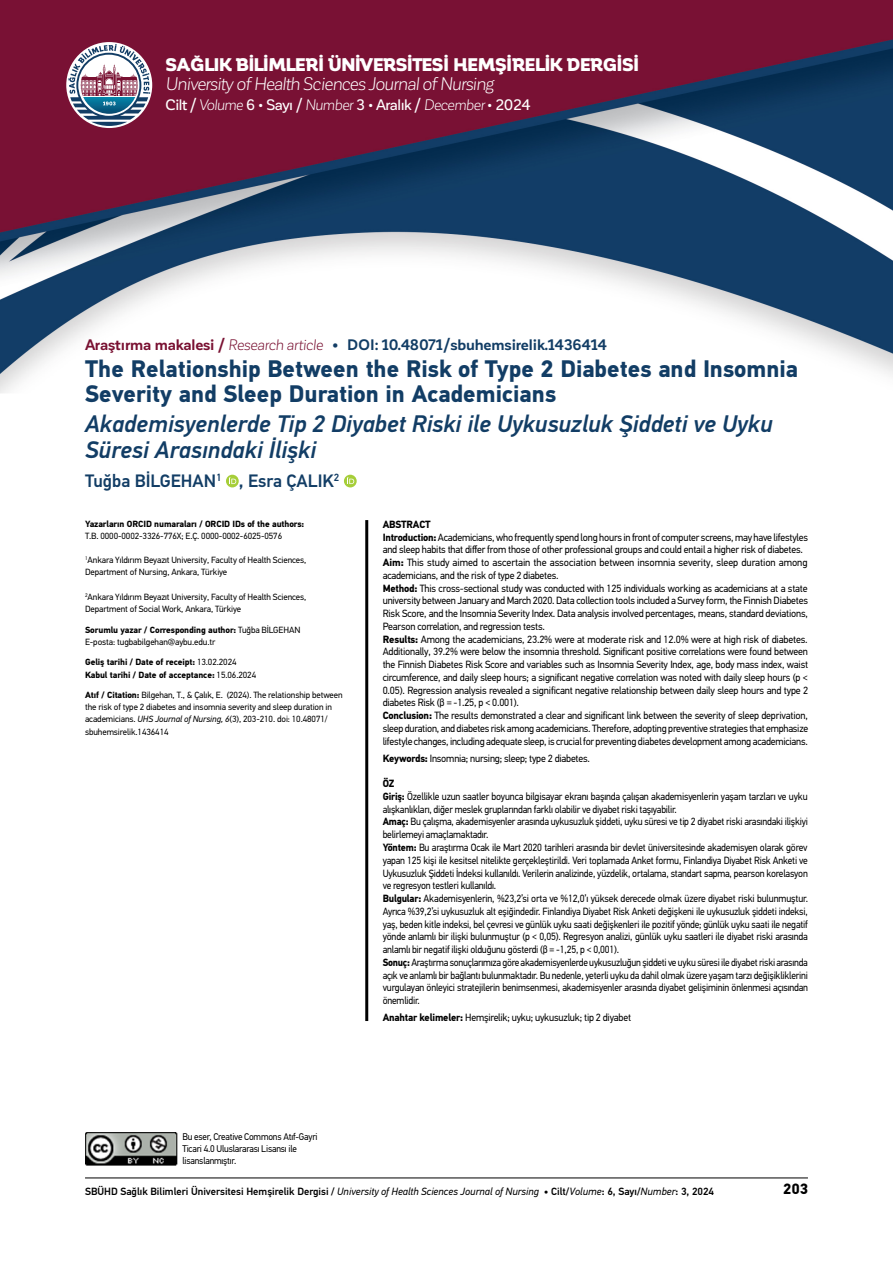
<style>
.page{position:relative;width:893px;height:1263px;background:#fff}
.page>*{position:absolute;margin:0;border:0;box-sizing:border-box;transform-origin:0 0}
.t1{font:700 24px/25.5px "PF Din Text Pro";color:#123d65}
.t2{font:italic 500 24px/25.5px "PF Din Text Pro";color:#123d65}
.t3{font:900 18px "Corporative";letter-spacing:-.035em;color:#fff}
.t4{font:italic 18px "Corporative Sans";letter-spacing:-.035em;color:#fff}
.t5{font:500 18px "PF Din Text Pro";color:#123d65}
.t6{font:700 15px "Corporative Sans";letter-spacing:-.01em;color:#123d65}
.t7{font:500 15px "Corporative Sans";letter-spacing:-.03em;color:#fff}
.t8{font:700 15px "PF Din Text Pro";color:#000}
.t9{font:10.5px/12.8px "PF Din Text Pro";letter-spacing:-.02em;color:#000;scale:.96 1}
.t10{font:10.5px/12.8px "PF Din Text Pro";letter-spacing:-.02em;color:#000;scale:.93 1}
.t11{font:500 10.5px "PF Din Text Pro";color:#000}
.t12{font:9.75px/11.9px "PF Din Text Pro";letter-spacing:-.02em;color:#000;scale:.95 1}
.t13{font:9px/12.1px "PF Din Text Pro";letter-spacing:-.01em;color:#000}
.t14{font:700 9px/12.1px "PF Din Text Pro";letter-spacing:-.01em;color:#000}
.s1{font-weight:400;font-style:italic}
.s2{color:#791132}
.s3{font-weight:400;font-style:italic;color:#791132}
.s4{font-weight:900}
.s5{font-weight:700}
.s6{font-weight:400}
.s7{font-style:italic}
</style>
<div class="page">
<hr style="left:85px;top:1178px;width:723px;height:1px;background:#000">
<img style="left:0;top:0;width:893px;height:393px">
<svg style="left:68px;top:44px;width:82px;height:82px"></svg>
<svg style="left:226px;top:475px;width:13px;height:12px"></svg>
<svg style="left:229px;top:477px;width:7px;height:7px"></svg>
<div style="left:344px;top:475px;width:13px;height:12px;background:#a6ce39;border-radius:50%"></div>
<svg style="left:347px;top:477px;width:7px;height:7px"></svg>
<hr style="left:365px;top:520px;width:3px;height:501px;background:#000">
<img style="left:85px;top:1132px;width:93px;height:34px">
<h2 class="t3" style="left:166px;top:54px;width:475px">SAĞLIK BİLİMLERİ ÜNİVERSİTESİ HEMŞİRELİK DERGİSİ</h2>
<h2 class="t4" style="left:166px;top:74px;width:330px">University of Health Sciences Journal of Nursing</h2>
<h3 class="t7" style="left:166px;top:96px;width:366px">Cilt / <span class="s1">Volume</span> 6 • Sayı / <span class="s1">Number</span> 3 • Aralık / <span class="s1">December</span> • 2024</h3>
<h3 class="t6" style="left:85px;top:337px;width:523px"><span class="s2">Araştırma makalesi /</span> <span class="s3">Research article</span> <span class="s4">•</span> DOI: 10.48071/sbuhemsirelik.1436414</h3>
<h1 class="t1" style="left:85px;top:356px;width:715px">The Relationship Between the Risk of Type 2 Diabetes and Insomnia<br>Severity and Sleep Duration in Academicians</h1>
<h1 class="t2" style="left:85px;top:411px;width:689px">Akademisyenlerde Tip 2 Diyabet Riski ile Uykusuzluk Şiddeti ve Uyku<br>Süresi Arasındaki İlişki</h1>
<h2 class="t5" style="left:85px;top:470px;width:256px">Tuğba BİLGEHAN<sup>1</sup> , Esra ÇALIK<sup>2</sup></h2>
<p class="t14" style="left:85px;top:518px;width:221px">Yazarların ORCID numaraları / ORCID IDs of the authors:</p>
<p class="t13" style="left:85px;top:530px;width:199px">T.B. 0000-0002-3326-776X; E.Ç. 0000-0002-6025-0576</p>
<p class="t13" style="left:85px;top:554px;width:223px"><sup>1</sup>Ankara Yıldırım Beyazıt University, Faculty of Health Sciences,<br>Department of Nursing, Ankara, Türkiye</p>
<p class="t13" style="left:85px;top:591px;width:223px"><sup>2</sup>Ankara Yıldırım Beyazıt University, Faculty of Health Sciences,<br>Department of Social Work, Ankara, Türkiye</p>
<p class="t13" style="left:85px;top:623px;width:217px"><span class="s5">Sorumlu yazar / Corresponding author:</span> Tuğba BİLGEHAN<br>E-posta: tugbabilgehan@aybu.edu.tr</p>
<p class="t14" style="left:85px;top:656px;width:173px">Geliş tarihi / Date of receipt: <span class="s6">13.02.2024<br></span>Kabul tarihi / Date of acceptance: <span class="s6">15.06.2024</span></p>
<p class="t13" style="left:85px;top:689px;width:259px"><span class="s5">Atıf / Citation:</span> Bilgehan, T., &amp; Çalık, E. (2024). The relationship between the risk of type 2 diabetes and insomnia severity and sleep duration in academicians. <span class="s7">UHS Journal of Nursing, 6</span>(3), 203-210. doi: 10.48071/ sbuhemsirelik.1436414</p>
<p class="t9" style="left:383px;top:518px;width:445px"><span class="s5">ABSTRACT<br>Introduction:</span> Academicians, who frequently spend long hours in front of computer screens, may have lifestyles and sleep habits that differ from those of other professional groups and could entail a higher risk of diabetes.<br><span class="s5">Aim:</span> This study aimed to ascertain the association between insomnia severity, sleep duration among academicians, and the risk of type 2 diabetes.<br><span class="s5">Method:</span> This cross-sectional study was conducted with 125 individuals working as academicians at a state university between January and March 2020. Data collection tools included a Survey form, the Finnish Diabetes Risk Score, and the Insomnia Severity Index. Data analysis involved percentages, means, standard deviations, Pearson correlation, and regression tests.<br><span class="s5">Results:</span> Among the academicians, 23.2% were at moderate risk and 12.0% were at high risk of diabetes.<br>Additionally, 39.2% were below the insomnia threshold. Significant positive correlations were found between the Finnish Diabetes Risk Score and variables such as Insomnia Severity Index, age, body mass index, waist circumference, and daily sleep hours; a significant negative correlation was noted with daily sleep hours (p &lt; 0.05). Regression analysis revealed a significant negative relationship between daily sleep hours and type 2 diabetes Risk (β = -1.25, p &lt; 0.001).<br><span class="s5">Conclusion:</span> The results demonstrated a clear and significant link between the severity of sleep deprivation, sleep duration, and diabetes risk among academicians. Therefore, adopting preventive strategies that emphasize lifestyle changes, including adequate sleep, is crucial for preventing diabetes development among academicians.</p>
<p class="t9" style="left:383px;top:752px;width:217px"><span class="s5">Keywords:</span> Insomnia; nursing; sleep; type 2 diabetes.</p>
<p class="t10" style="left:383px;top:777px;width:459px"><span class="s5">ÖZ<br>Giriş:</span> Özellikle uzun saatler boyunca bilgisayar ekranı başında çalışan akademisyenlerin yaşam tarzları ve uyku alışkanlıkları, diğer meslek gruplarından farklı olabilir ve diyabet riski taşıyabilir.<br><span class="s5">Amaç:</span> Bu çalışma, akademisyenler arasında uykusuzluk şiddeti, uyku süresi ve tip 2 diyabet riski arasındaki ilişkiyi belirlemeyi amaçlamaktadır.<br><span class="s5">Yöntem:</span> Bu araştırma Ocak ile Mart 2020 tarihleri arasında bir devlet üniversitesinde akademisyen olarak görev yapan 125 kişi ile kesitsel nitelikte gerçekleştirildi. Veri toplamada Anket formu, Finlandiya Diyabet Risk Anketi ve Uykusuzluk Şiddeti İndeksi kullanıldı. Verilerin analizinde, yüzdelik, ortalama, standart sapma, pearson korelasyon ve regresyon testleri kullanıldı.<br><span class="s5">Bulgular:</span> Akademisyenlerin, %23,2’si orta ve %12,0’ı yüksek derecede olmak üzere diyabet riski bulunmuştur.<br>Ayrıca %39,2’si uykusuzluk alt eşiğindedir. Finlandiya Diyabet Risk Anketi değişkeni ile uykusuzluk şiddeti indeksi, yaş, beden kitle indeksi, bel çevresi ve günlük uyku saati değişkenleri ile pozitif yönde; günlük uyku saati ile negatif yönde anlamlı bir ilişki bulunmuştur (p &lt; 0,05). Regresyon analizi, günlük uyku saatleri ile diyabet riski arasında anlamlı bir negatif ilişki olduğunu gösterdi (β = -1,25, p &lt; 0,001).<br><span class="s5">Sonuç:</span> Araştırma sonuçlarımıza göre akademisyenlerde uykusuzluğun şiddeti ve uyku süresi ile diyabet riski arasında açık ve anlamlı bir bağlantı bulunmaktadır. Bu nedenle, yeterli uyku da dahil olmak üzere yaşam tarzı değişikliklerini vurgulayan önleyici stratejilerin benimsenmesi, akademisyenler arasında diyabet gelişiminin önlenmesi açısından önemlidir.</p>
<p class="t9" style="left:383px;top:1011px;width:260px"><span class="s5">Anahtar kelimeler:</span> Hemşirelik; uyku; uykusuzluk; tip 2 diyabet</p>
<p class="t12" style="left:183px;top:1131px;width:144px">Bu eser, Creative Commons Atıf-Gayri<br>Ticari 4.0 Uluslararası Lisansı ile lisanslanmıştır.</p>
<p class="t11" style="left:85px;top:1184px;width:631px">SBÜHD Sağlık Bilimleri Üniversitesi Hemşirelik Dergisi / <span class="s1">University of Health Sciences Journal of Nursing</span> • Cilt/<span class="s1">Volume</span>: 6, Sayı/<span class="s1">Number</span>: 3, 2024</p>
<h3 class="t8" style="left:783px;top:1179px;width:26px">203</h3>
</div>
